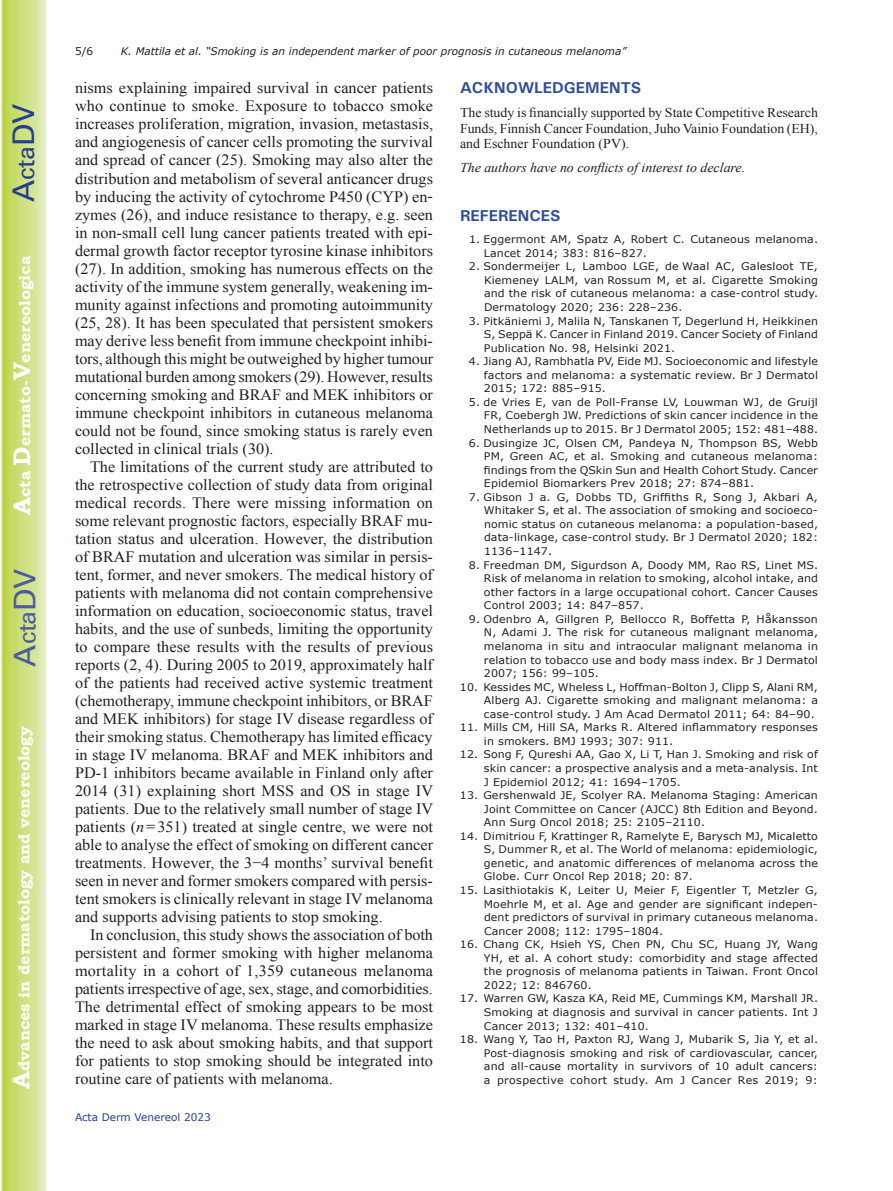
<style>
.page{position:relative;width:893px;height:1191px;background:#fff}
.page>*{position:absolute;margin:0;border:0;box-sizing:border-box;transform-origin:0 0}
.t1{font:30px "Univers";color:#4d5a9e}
.t2{font:30px "Univers";color:#253f8e}
.t3{font:15.75px/18px "Times New Roman";color:#231f20;text-align:justify}
.t4{font:700 15.75px "Bookman Old Style";color:#fff}
.t5{font:700 15.75px "Univers";color:#324f95}
.t6{font:13.5px/15px "Times New Roman";letter-spacing:-.005em;color:#231f20;text-align:justify}
.t7{font:italic 13.5px "Times New Roman";color:#231f20}
.t8{font:10.5px/13.5px "Verdana";letter-spacing:.01em;color:#231f20;text-align:justify;scale:1.05 1}
.t9{font:italic 10.5px "Verdana";color:#231f20}
.t10{font:10.5px "Verdana";color:#253f8e}
.t11{font:10.5px "Verdana";letter-spacing:.01em;color:#231f20}
.s1{font-size:24px}
.s2{font-style:italic}
</style>
<div class="page">
<svg style="left:1px;top:0;width:45px;height:1191px;background:#cfe084"></svg>
<h1 class="t2" style="left:6px;top:202px;width:100px;rotate:-90deg">A<span class="s1">cta</span>DV</h1>
<h2 class="t4" style="left:15px;top:515px;width:260px;rotate:-90deg"><span class="s1">A</span>cta <span class="s1">D</span>ermato-<span class="s1">V</span>enereologica</h2>
<h1 class="t1" style="left:7px;top:666px;width:100px;rotate:-90deg">A<span class="s1">cta</span>DV</h1>
<h2 class="t4" style="left:15px;top:1088px;width:364px;rotate:-90deg"><span class="s1">A</span>dvances in dermatology and venereology</h2>
<p class="t11" style="left:75px;top:44px;width:20px">5/6</p>
<p class="t9" style="left:121px;top:44px;width:507px">K. Mattila et al. “Smoking is an independent marker of poor prognosis in cutaneous melanoma”</p>
<p class="t3" style="left:75px;top:79px;width:360px">nisms explaining impaired survival in cancer patients who continue to smoke. Exposure to tobacco smoke increases proliferation, migration, invasion, metastasis, and angiogenesis of cancer cells promoting the survival and spread of cancer (25). Smoking may also alter the distribution and metabolism of several anticancer drugs by inducing the activity of cytochrome P450 (CYP) en&shy;zymes (26), and induce resistance to therapy, e.g. seen in non-small cell lung cancer patients treated with epi&shy;dermal growth factor receptor tyrosine kinase inhibitors (27). In addition, smoking has numerous effects on the activity of the immune system generally, weakening im&shy;munity against infections and promoting autoimmunity (25, 28). It has been speculated that persistent smokers may derive less benefit from immune checkpoint inhibi&shy;tors, although this might be outweighed by higher tumour mutational burden among smokers (29). However, results concerning smoking and BRAF and MEK inhibitors or immune checkpoint inhibitors in cutaneous melanoma could not be found, since smoking status is rarely even collected in clinical trials (30).</p>
<p class="t3" style="left:75px;top:457px;width:360px;text-indent:15px">The limitations of the current study are attributed to the retrospective collection of study data from original medical records. There were missing information on some relevant prognostic factors, especially BRAF mu&shy;tation status and ulceration. However, the distribution of BRAF mutation and ulceration was similar in persis&shy;tent, former, and never smokers. The medical history of patients with melanoma did not contain comprehensive information on education, socioeconomic status, travel habits, and the use of sunbeds, limiting the opportunity to compare these results with the results of previous reports (2, 4). During 2005 to 2019, approximately half of the patients had received active systemic treatment (chemotherapy, immune checkpoint inhibitors, or BRAF and MEK inhibitors) for stage IV disease regardless of their smoking status. Chemotherapy has limited efficacy in stage IV melanoma. BRAF and MEK inhibitors and PD-1 inhibitors became available in Finland only after 2014 (31) explaining short MSS and OS in stage IV patients. Due to the relatively small number of stage IV patients (<span class="s2">n</span>=351) treated at single centre, we were not able to analyse the effect of smoking on different cancer treatments. However, the 3−4 months’ survival benefit seen in never and former smokers compared with persis&shy;tent smokers is clinically relevant in stage IV melanoma and supports advising patients to stop smoking.</p>
<p class="t3" style="left:75px;top:925px;width:360px;text-indent:15px">In conclusion, this study shows the association of both persistent and former smoking with higher melanoma mortality in a cohort of 1,359 cutaneous melanoma patients irrespective of age, sex, stage, and comorbidities.<br>The detrimental effect of smoking appears to be most marked in stage IV melanoma. These results emphasize the need to ask about smoking habits, and that support for patients to stop smoking should be integrated into routine care of patients with melanoma.</p>
<p class="t10" style="left:75px;top:1110px;width:137px">Acta Derm Venereol 2023</p>
<h2 class="t5" style="left:460px;top:78px;width:183px">ACKNOWLEDGEMENTS</h2>
<p class="t6" style="left:460px;top:105px;width:360px">The study is financially supported by State Competitive Research Funds, Finnish Cancer Foundation, Juho Vainio Foundation (EH), and Eschner Foundation (PV).</p>
<p class="t7" style="left:460px;top:158px;width:287px">The authors have no conflicts of interest to declare.</p>
<h2 class="t5" style="left:460px;top:205px;width:102px">REFERENCES</h2>
<p class="t8" style="left:484px;top:233px;width:320px;text-indent:-15px">1. Eggermont AM, Spatz A, Robert C. Cutaneous melanoma.<br>Lancet 2014; 383: 816–827.</p>
<p class="t8" style="left:484px;top:260px;width:320px;text-indent:-15px">2. Sondermeijer L, Lamboo LGE, de Waal AC, Galesloot TE, Kiemeney LALM, van Rossum M, et al. Cigarette Smoking and the risk of cutaneous melanoma: a case-control study.<br>Dermatology 2020; 236: 228–236.</p>
<p class="t8" style="left:484px;top:314px;width:320px;text-indent:-15px">3. Pitkäniemi J, Malila N, Tanskanen T, Degerlund H, Heikkinen S, Seppä K. Cancer in Finland 2019. Cancer Society of Finland Publication No. 98, Helsinki 2021.</p>
<p class="t8" style="left:484px;top:355px;width:320px;text-indent:-15px">4. Jiang AJ, Rambhatla PV, Eide MJ. Socioeconomic and lifestyle factors and melanoma: a systematic review. Br J Dermatol 2015; 172: 885–915.</p>
<p class="t8" style="left:484px;top:395px;width:320px;text-indent:-15px">5. de Vries E, van de Poll-Franse LV, Louwman WJ, de Gruijl FR, Coebergh JW. Predictions of skin cancer incidence in the Netherlands up to 2015. Br J Dermatol 2005; 152: 481–488.</p>
<p class="t8" style="left:484px;top:436px;width:320px;text-indent:-15px">6. Dusingize JC, Olsen CM, Pandeya N, Thompson BS, Webb PM, Green AC, et al. Smoking and cutaneous melanoma: findings from the QSkin Sun and Health Cohort Study. Cancer Epidemiol Biomarkers Prev 2018; 27: 874–881.</p>
<p class="t8" style="left:484px;top:490px;width:320px;text-indent:-15px">7. Gibson J a. G, Dobbs TD, Griffiths R, Song J, Akbari A, Whitaker S, et al. The association of smoking and socioeco&shy;nomic status on cutaneous melanoma: a population-based, data-linkage, case-control study. Br J Dermatol 2020; 182:<br>1136–1147.</p>
<p class="t8" style="left:484px;top:558px;width:320px;text-indent:-15px">8. Freedman DM, Sigurdson A, Doody MM, Rao RS, Linet MS.<br>Risk of melanoma in relation to smoking, alcohol intake, and other factors in a large occupational cohort. Cancer Causes Control 2003; 14: 847–857.</p>
<p class="t8" style="left:484px;top:612px;width:320px;text-indent:-15px">9. Odenbro A, Gillgren P, Bellocco R, Boffetta P, Håkansson N, Adami J. The risk for cutaneous malignant melanoma, melanoma in situ and intraocular malignant melanoma in relation to tobacco use and body mass index. Br J Dermatol 2007; 156: 99–105.</p>
<p class="t8" style="left:484px;top:680px;width:320px;text-indent:-24px">10. Kessides MC, Wheless L, Hoffman-Bolton J, Clipp S, Alani RM, Alberg AJ. Cigarette smoking and malignant melanoma: a case-control study. J Am Acad Dermatol 2011; 64: 84–90.</p>
<p class="t8" style="left:484px;top:721px;width:320px;text-indent:-24px">11. Mills CM, Hill SA, Marks R. Altered inflammatory responses in smokers. BMJ 1993; 307: 911.</p>
<p class="t8" style="left:484px;top:748px;width:320px;text-indent:-24px">12. Song F, Qureshi AA, Gao X, Li T, Han J. Smoking and risk of skin cancer: a prospective analysis and a meta-analysis. Int J Epidemiol 2012; 41: 1694–1705.</p>
<p class="t8" style="left:484px;top:788px;width:320px;text-indent:-24px">13. Gershenwald JE, Scolyer RA. Melanoma Staging: American Joint Committee on Cancer (AJCC) 8th Edition and Beyond.<br>Ann Surg Oncol 2018; 25: 2105–2110.</p>
<p class="t8" style="left:484px;top:829px;width:320px;text-indent:-24px">14. Dimitriou F, Krattinger R, Ramelyte E, Barysch MJ, Micaletto S, Dummer R, et al. The World of melanoma: epidemiologic, genetic, and anatomic differences of melanoma across the Globe. Curr Oncol Rep 2018; 20: 87.</p>
<p class="t8" style="left:484px;top:883px;width:320px;text-indent:-24px">15. Lasithiotakis K, Leiter U, Meier F, Eigentler T, Metzler G, Moehrle M, et al. Age and gender are significant indepen&shy;dent predictors of survival in primary cutaneous melanoma.<br>Cancer 2008; 112: 1795–1804.</p>
<p class="t8" style="left:484px;top:937px;width:320px;text-indent:-24px">16. Chang CK, Hsieh YS, Chen PN, Chu SC, Huang JY, Wang YH, et al. A cohort study: comorbidity and stage affected the prognosis of melanoma patients in Taiwan. Front Oncol 2022; 12: 846760.</p>
<p class="t8" style="left:484px;top:992px;width:320px;text-indent:-24px">17. Warren GW, Kasza KA, Reid ME, Cummings KM, Marshall JR.<br>Smoking at diagnosis and survival in cancer patients. Int J Cancer 2013; 132: 401–410.</p>
<p class="t8" style="left:484px;top:1032px;width:320px;text-indent:-24px">18. Wang Y, Tao H, Paxton RJ, Wang J, Mubarik S, Jia Y, et al.<br>Post-diagnosis smoking and risk of cardiovascular, cancer, and all-cause mortality in survivors of 10 adult cancers: a prospective cohort study. Am J Cancer Res 2019; 9:</p>
</div>
